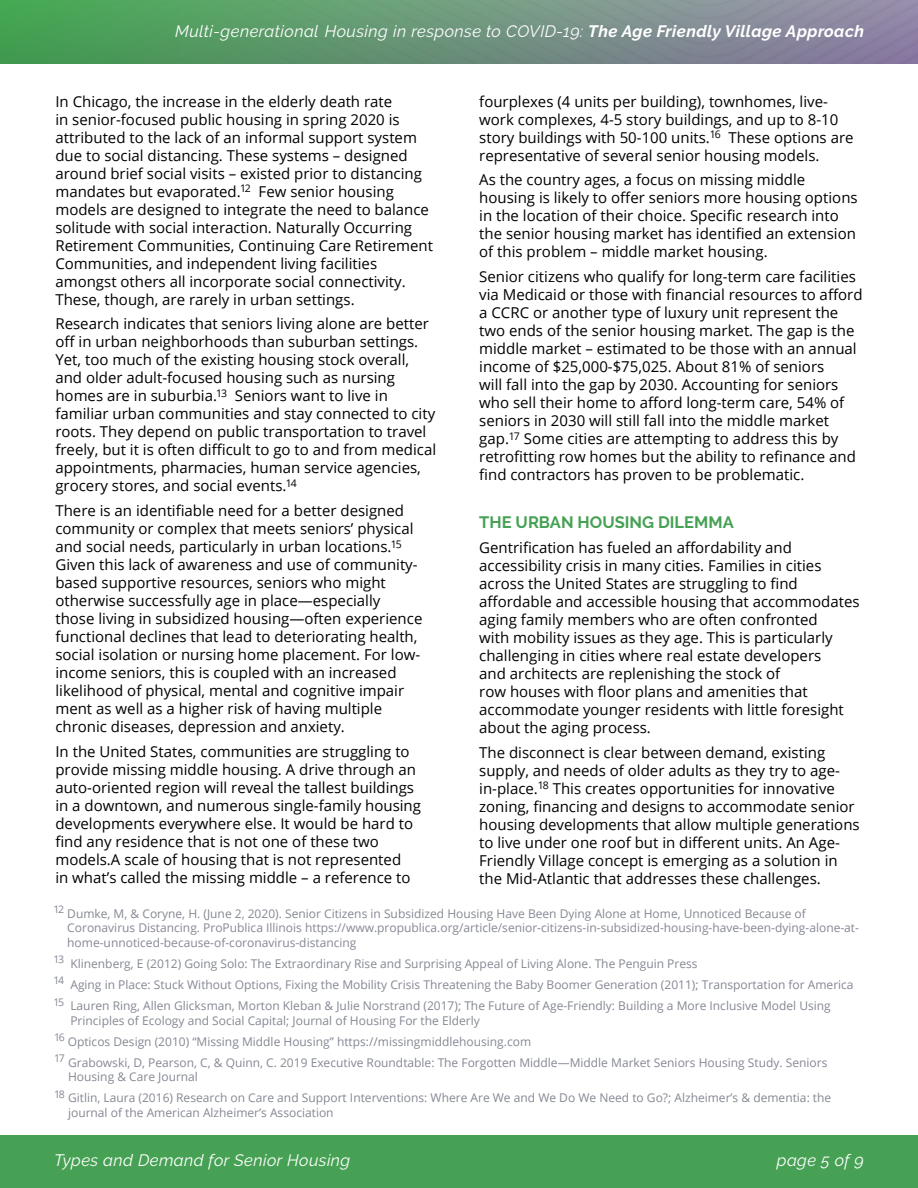
<style>
.page{position:relative;width:918px;height:1188px;background:#fff}
.page>*{position:absolute;margin:0;border:0;box-sizing:border-box;transform-origin:0 0}
.t1{font:italic 16.5px "Raleway";letter-spacing:.025em;color:#fff}
.t2{font:700 16.5px "Raleway";color:#46a154}
.t3{font:15px/18px "Open Sans";color:#000}
.t4{font:12px/14.4px "Open Sans";color:#858894}
.s1{font-weight:700}
</style>
<div class="page">
<img style="left:0;top:0;width:918px;height:64px">
<div style="left:0;top:1135px;width:918px;height:53px;background:#46a154"></div>
<p class="t1" style="left:175px;top:22px;width:690px">Multi-generational Housing in response to COVID-19: <span class="s1">The Age Friendly Village Approach</span></p>
<p class="t3" style="left:55px;top:92px;width:379px">In Chicago, the increase in the elderly death rate<br>in senior-focused public housing in spring 2020 is attributed to the lack of an informal support system due to social distancing. These systems – designed around brief social visits – existed prior to distancing mandates but evaporated.<sup>12</sup> Few senior housing models are designed to integrate the need to balance solitude with social interaction. Naturally Occurring Retirement Communities, Continuing Care Retirement Communities, and independent living facilities amongst others all incorporate social connectivity.<br>These, though, are rarely in urban settings.</p>
<p class="t3" style="left:55px;top:315px;width:382px">Research indicates that seniors living alone are better off in urban neighborhoods than suburban settings.<br>Yet, too much of the existing housing stock overall, and older adult-focused housing such as nursing homes are in suburbia.<sup>13</sup> Seniors want to live in familiar urban communities and stay connected to city roots. They depend on public transportation to travel freely, but it is often difficult to go to and from medical appointments, pharmacies, human service agencies, grocery stores, and social events.<sup>14</sup></p>
<p class="t3" style="left:55px;top:501px;width:369px">There is an identifiable need for a better designed community or complex that meets seniors’ physical and social needs, particularly in urban locations.<sup>15<br></sup>Given this lack of awareness and use of community&shy;based supportive resources, seniors who might otherwise successfully age in place—especially those living in subsidized housing—often experience functional declines that lead to deteriorating health, social isolation or nursing home placement. For low&shy;income seniors, this is coupled with an increased likelihood of physical, mental and cognitive impair ment as well as a higher risk of having multiple chronic diseases, depression and anxiety.</p>
<p class="t3" style="left:55px;top:742px;width:367px">In the United States, communities are struggling to provide missing middle housing. A drive through an auto-oriented region will reveal the tallest buildings in a downtown, and numerous single-family housing developments everywhere else. It would be hard to find any residence that is not one of these two models.A scale of housing that is not represented<br>in what’s called the missing middle – a reference to</p>
<p class="t3" style="left:479px;top:92px;width:376px">fourplexes (4 units per building), townhomes, live&shy;work complexes, 4-5 story buildings, and up to 8-10 story buildings with 50-100 units.<sup>16</sup> These options are representative of several senior housing models.</p>
<p class="t3" style="left:479px;top:171px;width:380px">As the country ages, a focus on missing middle housing is likely to offer seniors more housing options in the location of their choice. Specific research into the senior housing market has identified an extension of this problem – middle market housing.</p>
<p class="t3" style="left:479px;top:267px;width:385px">Senior citizens who qualify for long-term care facilities via Medicaid or those with financial resources to afford a CCRC or another type of luxury unit represent the two ends of the senior housing market. The gap is the middle market – estimated to be those with an annual income of $25,000-$75,025. About 81% of seniors<br>will fall into the gap by 2030. Accounting for seniors who sell their home to afford long-term care, 54% of seniors in 2030 will still fall into the middle market gap.<sup>17</sup> Some cities are attempting to address this by retrofitting row homes but the ability to refinance and find contractors has proven to be problematic.</p>
<p class="t2" style="left:479px;top:513px;width:256px">THE URBAN HOUSING DILEMMA</p>
<p class="t3" style="left:479px;top:538px;width:382px">Gentrification has fueled an affordability and accessibility crisis in many cities. Families in cities across the United States are struggling to find affordable and accessible housing that accommodates aging family members who are often confronted<br>with mobility issues as they age. This is particularly challenging in cities where real estate developers<br>and architects are replenishing the stock of<br>row houses with floor plans and amenities that accommodate younger residents with little foresight about the aging process.</p>
<p class="t3" style="left:479px;top:743px;width:382px">The disconnect is clear between demand, existing supply, and needs of older adults as they try to age&shy;in-place.<sup>18</sup> This creates opportunities for innovative zoning, financing and designs to accommodate senior housing developments that allow multiple generations to live under one roof but in different units. An Age-Friendly Village concept is emerging as a solution in the Mid-Atlantic that addresses these challenges.</p>
<p class="t4" style="left:67px;top:906px;width:793px;text-indent:-13px"><sup>12</sup> Dumke, M, &amp; Coryne, H. (June 2, 2020). Senior Citizens in Subsidized Housing Have Been Dying Alone at Home, Unnoticed Because of<br>Coronavirus Distancing. ProPublica Illinois https://www.propublica.org/article/senior-citizens-in-subsidized-housing-have-been-dying-alone-at&shy;home-unnoticed-because-of-coronavirus-distancing</p>
<p class="t4" style="left:54px;top:956px;width:645px"><sup>13</sup> Klinenberg, E (2012) Going Solo: The Extraordinary Rise and Surprising Appeal of Living Alone. The Penguin Press</p>
<p class="t4" style="left:54px;top:977px;width:801px"><sup>14</sup> Aging in Place: Stuck Without Options, Fixing the Mobility Crisis Threatening the Baby Boomer Generation (2011); Transportation for America</p>
<p class="t4" style="left:70px;top:998px;width:762px;text-indent:-16px"><sup>15</sup> Lauren Ring, Allen Glicksman, Morton Kleban &amp; Julie Norstrand (2017); The Future of Age-Friendly: Building a More Inclusive Model Using<br>Principles of Ecology and Social Capital; Journal of Housing For the Elderly</p>
<p class="t4" style="left:54px;top:1034px;width:479px"><sup>16</sup> Opticos Design (2010) “Missing Middle Housing” https://missingmiddlehousing.com</p>
<p class="t4" style="left:68px;top:1055px;width:761px;text-indent:-14px"><sup>17</sup> Grabowski, D, Pearson, C, &amp; Quinn, C. 2019 Executive Roundtable: The Forgotten Middle—Middle Market Seniors Housing Study. Seniors<br>Housing &amp; Care Journal</p>
<p class="t4" style="left:68px;top:1091px;width:765px;text-indent:-14px"><sup>18</sup> Gitlin, Laura (2016) Research on Care and Support Interventions: Where Are We and We Do We Need to Go?; Alzheimer’s &amp; dementia: the journal of the American Alzheimer’s Association</p>
<p class="t1" style="left:54px;top:1150px;width:298px">Types and Demand for Senior Housing</p>
<p class="t1" style="left:777px;top:1150px;width:89px">page 5 of 9</p>
</div>
